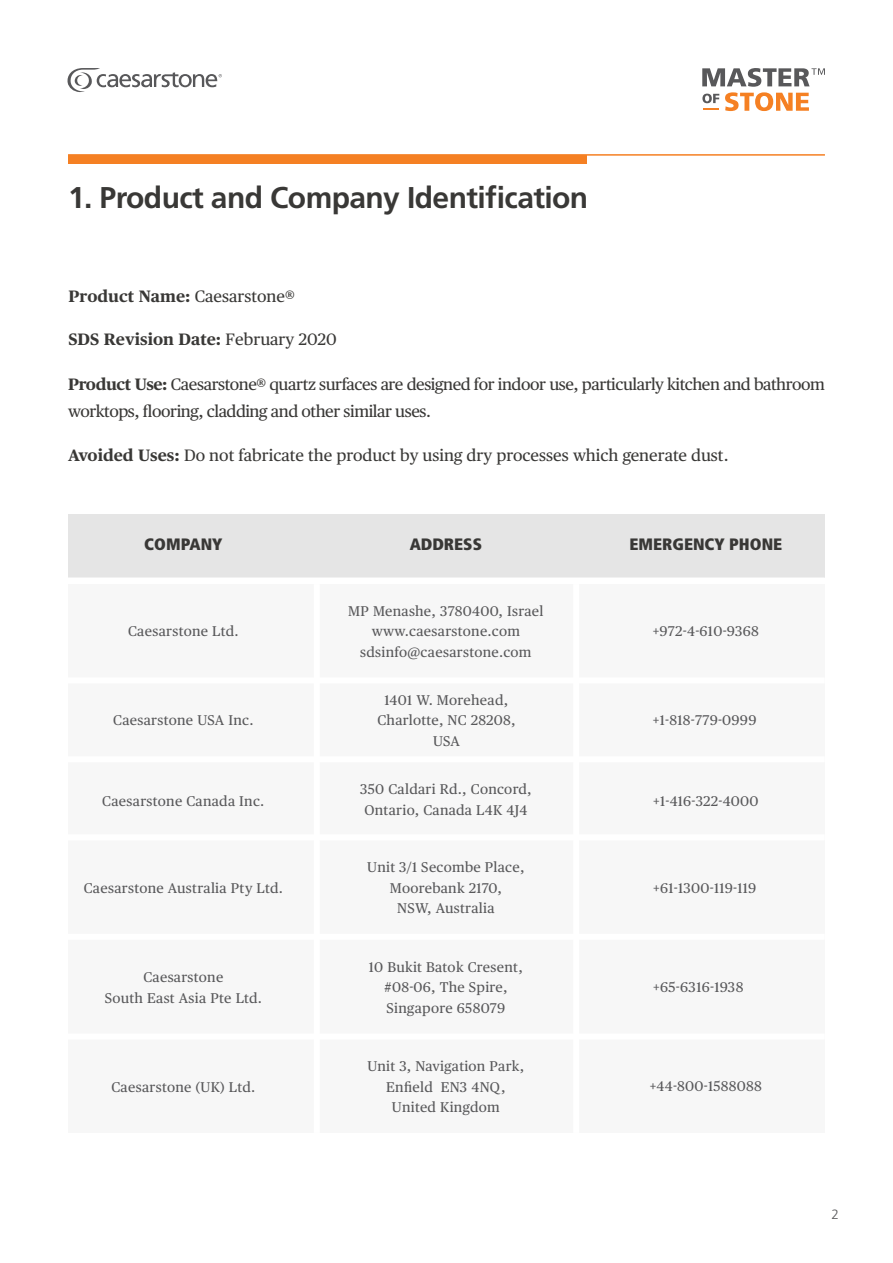
<style>
.page{position:relative;width:893px;height:1263px;background:#fff}
.page>*{position:absolute;margin:0;border:0;box-sizing:border-box;transform-origin:0 0}
.t1{font:700 30px "Frutiger LT Std";letter-spacing:-.02em;color:#393836}
.t2{font:16.5px/27px "Publico Text";letter-spacing:-.025em;color:#393836}
.t3{font:16.5px "Publico Text";color:#393836}
.t4{font:700 16.5px "Publico Text";color:#393836}
.t5{font:900 condensed 16.5px "Frutiger LT Std";color:#393836}
.t6{font:14.1px/20.5px "Publico Text";letter-spacing:.02em;color:#58585a;text-align:center}
.t7{font:300 13.5px "Frutiger LT Std";color:#58585a}
.s1{font-weight:400}
.s2{font-weight:700}
</style>
<div class="page">
<svg style="left:67px;top:68px;width:155px;height:24px"></svg>
<svg style="left:702px;top:68px;width:123px;height:43px"></svg>
<div style="left:68px;top:155px;width:519px;height:8px;background:#f58023"></div>
<hr style="left:68px;top:154px;width:757px;height:2px;background:#f58023">
<div style="left:68px;top:514px;width:757px;height:63px;background:#e5e5e5"></div>
<div style="left:68px;top:584px;width:757px;height:549px;background:#f7f7f7"></div>
<div style="left:68px;top:677px;width:757px;height:6px;background:#fff"></div>
<div style="left:68px;top:756px;width:757px;height:6px;background:#fff"></div>
<div style="left:314px;top:584px;width:6px;height:549px;background:#fff"></div>
<div style="left:573px;top:584px;width:6px;height:549px;background:#fff"></div>
<div style="left:68px;top:834px;width:757px;height:6px;background:#fff"></div>
<div style="left:68px;top:934px;width:757px;height:6px;background:#fff"></div>
<div style="left:68px;top:1033px;width:757px;height:6px;background:#fff"></div>
<h1 class="t1" style="left:68px;top:180px;width:522px">1. Product and Company Identification</h1>
<p class="t4" style="left:68px;top:283px;width:228px">Product Name: <span class="s1">Caesarstone®</span></p>
<p class="t4" style="left:68px;top:327px;width:270px">SDS Revision Date: <span class="s1">February 2020</span></p>
<p class="t2" style="left:68px;top:370px;width:758px"><span class="s2">Product Use:</span> Caesarstone® quartz surfaces are designed for indoor use, particularly kitchen and bathroom worktops, flooring, cladding and other similar uses.</p>
<p class="t3" style="left:68px;top:443px;width:662px"><span class="s2">Avoided Uses:</span> Do not fabricate the product by using dry processes which generate dust.</p>
<p class="t5" style="left:144px;top:534px;width:80px">COMPANY</p>
<p class="t5" style="left:410px;top:534px;width:74px">ADDRESS</p>
<p class="t5" style="left:629px;top:534px;width:154px">EMERGENCY PHONE</p>
<p class="t6" style="left:128px;top:620px;width:112px">Caesarstone Ltd.</p>
<p class="t6" style="left:113px;top:709px;width:142px">Caesarstone USA Inc.</p>
<p class="t6" style="left:348px;top:600px;width:197px">MP Menashe, 3780400, Israel www.caesarstone.com sdsinfo@caesarstone.com</p>
<p class="t6" style="left:377px;top:689px;width:140px">1401 W. Morehead,<br>Charlotte, NC 28208,<br>USA</p>
<p class="t6" style="left:102px;top:790px;width:164px">Caesarstone Canada Inc.</p>
<p class="t6" style="left:360px;top:778px;width:173px">350 Caldari Rd., Concord,<br>Ontario, Canada L4K 4J4</p>
<p class="t6" style="left:84px;top:876px;width:201px">Caesarstone Australia Pty Ltd.</p>
<p class="t6" style="left:105px;top:966px;width:159px">Caesarstone<br>South East Asia Pte Ltd.</p>
<p class="t6" style="left:367px;top:856px;width:159px">Unit 3/1 Secombe Place,<br>Moorebank 2170,<br>NSW, Australia</p>
<p class="t6" style="left:369px;top:956px;width:156px">10 Bukit Batok Cresent, #08-06, The Spire,<br>Singapore 658079</p>
<p class="t6" style="left:653px;top:620px;width:108px">+972-4-610-9368</p>
<p class="t6" style="left:653px;top:709px;width:105px">+1-818-779-0999</p>
<p class="t6" style="left:653px;top:790px;width:107px">+1-416-322-4000</p>
<p class="t6" style="left:653px;top:876px;width:105px">+61-1300-119-119</p>
<p class="t6" style="left:653px;top:976px;width:92px">+65-6316-1938</p>
<p class="t6" style="left:367px;top:1055px;width:158px">Unit 3, Navigation Park,<br>Enfield EN3 4NQ,<br>United Kingdom</p>
<p class="t6" style="left:111px;top:1076px;width:145px">Caesarstone (UK) Ltd.</p>
<p class="t6" style="left:650px;top:1075px;width:114px">+44-800-1588088</p>
<p class="t7" style="left:831px;top:1207px;width:9px">2</p>
</div>
